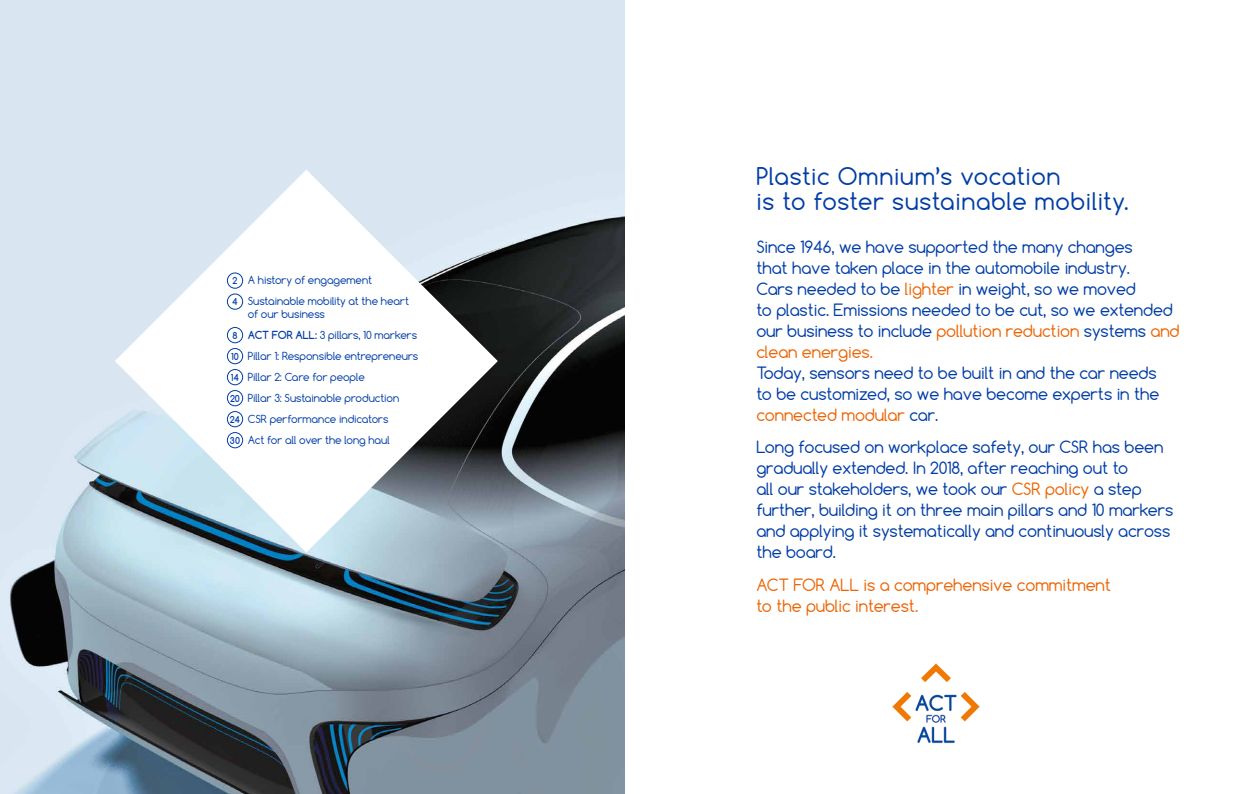
<style>
.page{position:relative;width:1248px;height:794px;background:#fff}
.page>*{position:absolute;margin:0;border:0;box-sizing:border-box;transform-origin:0 0}
.t1{font:23px/25px "Comfortaa";letter-spacing:.025em;color:#003da6}
.t2{font:16px/21px "Comfortaa";letter-spacing:-.01em;color:#003da6}
.t3{font:16px/21px "Comfortaa";letter-spacing:-.01em;color:#ec6608}
.t4{font:10.5px/21px "Comfortaa";letter-spacing:-.005em;color:#003da6}
.s1{font-weight:700;font-size:9.1px}
.s2{font-weight:700}
.s3{color:#ec6608}
</style>
<div class="page">
<img style="left:0;top:0;width:624px;height:794px">
<svg style="left:115px;top:170px;width:383px;height:382px"></svg>
<div style="left:227px;top:273px;width:16px;height:15px;background:#fff;border-radius:50%"></div>
<div style="left:227px;top:272px;width:16px;height:17px;border:1px solid #003da6;border-radius:50%"></div>
<div style="left:227px;top:294px;width:16px;height:15px;background:#fff;border-radius:50%"></div>
<div style="left:227px;top:293px;width:16px;height:17px;border:1px solid #003da6;border-radius:50%"></div>
<div style="left:227px;top:327px;width:16px;height:16px;background:#fff;border-radius:50%"></div>
<div style="left:227px;top:327px;width:16px;height:16px;border:1px solid #003da6;border-radius:50%"></div>
<div style="left:227px;top:348px;width:16px;height:16px;background:#fff;border-radius:50%"></div>
<div style="left:227px;top:348px;width:16px;height:16px;border:1px solid #003da6;border-radius:50%"></div>
<div style="left:227px;top:369px;width:16px;height:16px;background:#fff;border-radius:50%"></div>
<div style="left:227px;top:369px;width:16px;height:16px;border:1px solid #003da6;border-radius:50%"></div>
<div style="left:227px;top:390px;width:16px;height:16px;background:#fff;border-radius:50%"></div>
<div style="left:227px;top:390px;width:16px;height:16px;border:1px solid #003da6;border-radius:50%"></div>
<div style="left:227px;top:411px;width:16px;height:16px;background:#fff;border-radius:50%"></div>
<div style="left:227px;top:411px;width:16px;height:16px;border:1px solid #003da6;border-radius:50%"></div>
<div style="left:227px;top:432px;width:16px;height:16px;background:#fff;border-radius:50%"></div>
<div style="left:227px;top:432px;width:16px;height:16px;border:1px solid #003da6;border-radius:50%"></div>
<img style="left:892px;top:663px;width:88px;height:81px">
<p class="t4" style="left:232px;top:270px;width:178px"><span class="s1">2</span> A history of engagement<br><span class="s1">4</span> Sustainable mobility at the heart</p>
<p class="t4" style="left:230px;top:303px;width:190px;text-indent:18px">of our business<br><span class="s1">8</span> <span class="s2">ACT FOR ALL:</span> 3 pillars, 10 markers<br><span class="s1">10</span> Pillar 1: Responsible entrepreneurs<br><span class="s1">14</span> Pillar 2: Care for people<br><span class="s1">20</span> Pillar 3: Sustainable production<br><span class="s1">24</span> CSR performance indicators<br><span class="s1">30</span> Act for all over the long haul</p>
<h1 class="t1" style="left:756px;top:163px;width:374px">Plastic Omnium’s vocation<br>is to foster sustainable mobility.</h1>
<p class="t2" style="left:756px;top:236px;width:424px">Since 1946, we have supported the many changes<br>that have taken place in the automobile industry.<br>Cars needed to be <span class="s3">lighter</span> in weight, so we moved<br>to plastic. Emissions needed to be cut, so we extended our business to include <span class="s3">pollution reduction</span> systems <span class="s3">and clean energies.</span></p>
<p class="t2" style="left:756px;top:362px;width:404px">Today, sensors need to be built in and the car needs to be customized, so we have become experts in the <span class="s3">connected modular</span> car.</p>
<p class="t2" style="left:756px;top:436px;width:418px">Long focused on workplace safety, our CSR has been gradually extended. In 2018, after reaching out to<br>all our stakeholders, we took our <span class="s3">CSR policy</span> a step further, building it on three main pillars and 10 markers and applying it systematically and continuously across the board.</p>
<p class="t3" style="left:756px;top:574px;width:356px">ACT FOR ALL is a comprehensive commitment to the public interest.</p>
</div>
